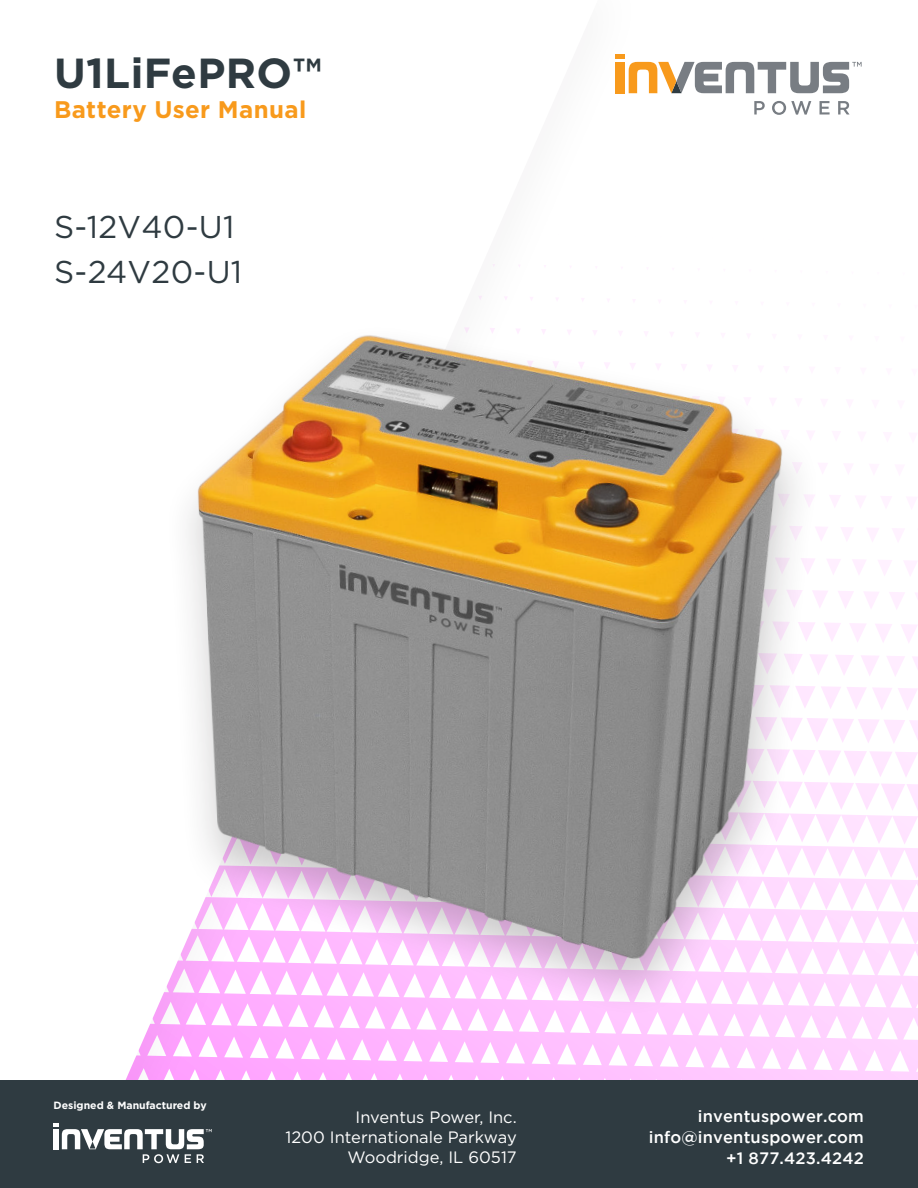
<style>
.page{position:relative;width:918px;height:1188px;background:#fff}
.page>*{position:absolute;margin:0;border:0;box-sizing:border-box;transform-origin:0 0}
.t1{font:700 42px "Gotham";letter-spacing:.01em;color:#2f3b41}
.t2{font:31.5px/45.8px "Gotham";letter-spacing:.01em;color:#2f3b41}
.t3{font:700 24px "Gotham";letter-spacing:.015em;color:#f89a1c}
.t4{font:16.5px/19.8px "Gotham";color:#fff;text-align:right}
.t5{font:500 16.5px/21px "Gotham";letter-spacing:.01em;color:#fff;text-align:right}
.t6{font:700 10.5px "Gotham";color:#fff}
</style>
<div class="page">
<svg style="left:833px;top:433px;width:5px;height:7px"></svg>
<svg style="left:833px;top:495px;width:8px;height:12px"></svg>
<svg style="left:881px;top:496px;width:11px;height:12px"></svg>
<svg style="left:855px;top:496px;width:11px;height:12px"></svg>
<svg style="left:907px;top:497px;width:10px;height:12px"></svg>
<svg style="left:870px;top:464px;width:7px;height:10px"></svg>
<svg style="left:844px;top:464px;width:9px;height:10px"></svg>
<svg style="left:833px;top:687px;width:34px;height:22px"></svg>
<svg style="left:872px;top:687px;width:20px;height:23px"></svg>
<svg style="left:898px;top:688px;width:20px;height:22px"></svg>
<svg style="left:833px;top:847px;width:85px;height:13px"></svg>
<svg style="left:833px;top:860px;width:85px;height:32px"></svg>
<svg style="left:833px;top:814px;width:85px;height:33px"></svg>
<svg style="left:833px;top:718px;width:85px;height:92px"></svg>
<svg style="left:833px;top:559px;width:8px;height:16px"></svg>
<svg style="left:852px;top:559px;width:14px;height:16px"></svg>
<svg style="left:904px;top:561px;width:13px;height:15px"></svg>
<svg style="left:878px;top:560px;width:14px;height:16px"></svg>
<svg style="left:892px;top:528px;width:12px;height:14px"></svg>
<svg style="left:867px;top:528px;width:12px;height:14px"></svg>
<svg style="left:841px;top:527px;width:12px;height:14px"></svg>
<svg style="left:849px;top:623px;width:17px;height:19px"></svg>
<svg style="left:833px;top:623px;width:8px;height:16px"></svg>
<svg style="left:887px;top:656px;width:18px;height:20px"></svg>
<svg style="left:912px;top:656px;width:6px;height:13px"></svg>
<svg style="left:861px;top:655px;width:18px;height:21px"></svg>
<svg style="left:835px;top:655px;width:19px;height:20px"></svg>
<svg style="left:864px;top:591px;width:15px;height:18px"></svg>
<svg style="left:889px;top:592px;width:16px;height:17px"></svg>
<svg style="left:875px;top:624px;width:17px;height:18px"></svg>
<svg style="left:838px;top:591px;width:16px;height:18px"></svg>
<svg style="left:654px;top:892px;width:264px;height:188px"></svg>
<svg style="left:901px;top:624px;width:16px;height:19px"></svg>
<svg style="left:125px;top:1008px;width:473px;height:72px"></svg>
<div style="left:0;top:1080px;width:918px;height:108px;background:#2f3b41"></div>
<svg style="left:53px;top:1124px;width:110px;height:39px"></svg>
<svg style="left:166px;top:1129px;width:46px;height:34px"></svg>
<img style="left:157px;top:264px;width:676px;height:744px">
<div style="left:615px;top:62px;width:9px;height:31px;background:#f89a1c"></div>
<div style="left:615px;top:54px;width:9px;height:5px;background:#f89a1c"></div>
<svg style="left:754px;top:101px;width:11px;height:14px"></svg>
<svg style="left:820px;top:101px;width:10px;height:14px"></svg>
<svg style="left:838px;top:101px;width:12px;height:14px"></svg>
<svg style="left:772px;top:101px;width:39px;height:14px"></svg>
<svg style="left:629px;top:62px;width:125px;height:31px"></svg>
<svg style="left:758px;top:62px;width:104px;height:31px"></svg>
<h1 class="t1" style="left:54px;top:54px;width:269px">U1LiFePRO™</h1>
<h3 class="t3" style="left:54px;top:98px;width:254px">Battery User Manual</h3>
<h2 class="t2" style="left:54px;top:205px;width:190px">S-12V40-U1<br>S-24V20-U1</h2>
<p class="t6" style="left:54px;top:1100px;width:155px">Designed &amp; Manufactured by</p>
<p class="t4" style="left:286px;top:1109px;width:233px">Inventus Power, Inc.<br>1200 Internationale Parkway<br>Woodridge, IL 60517</p>
<p class="t5" style="left:649px;top:1106px;width:217px">inventuspower.com info@inventuspower.com +1 877.423.4242</p>
</div>
